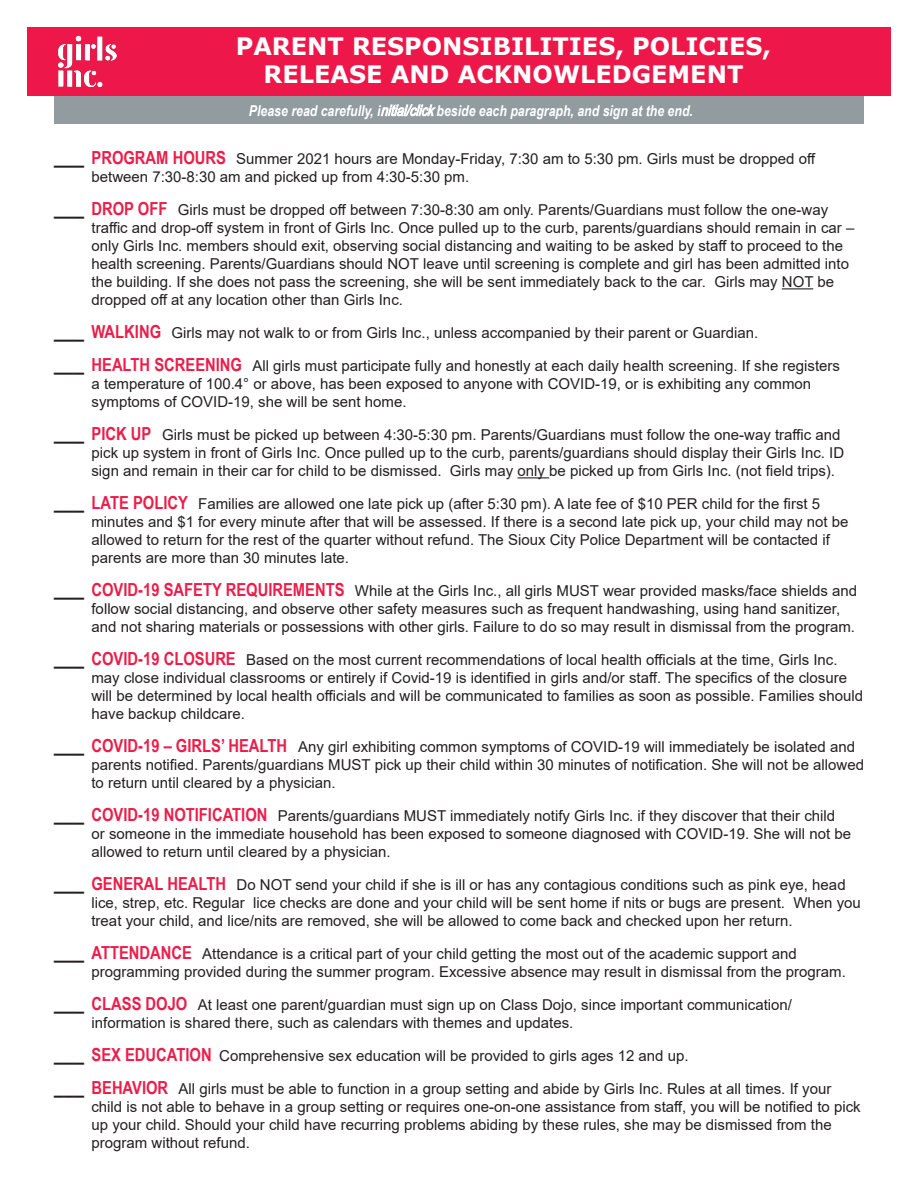
<style>
.page{position:relative;width:918px;height:1188px;background:#fff}
.page>*{position:absolute;margin:0;border:0;box-sizing:border-box;transform-origin:0 0}
.t1{font:700 24px/28.8px "Verdana";color:#fff;text-align:center}
.t2{font:15px/18px "Arial";color:#231f20}
.t3{font:italic 700 15px "Arial Narrow";color:#fff}
.s1{font-weight:400}
.s2{font-weight:700;font-size:18px}
.s3{font-family:"Arial Narrow";font-weight:700;font-size:18px;color:#eb1d4a}
</style>
<div class="page">
<div style="left:54px;top:86px;width:810px;height:38px;background:#919ba0"></div>
<div style="left:27px;top:27px;width:864px;height:69px;background:#ed1849"></div>
<img style="left:57px;top:35px;width:59px;height:52px">
<hr style="left:782px;top:288px;width:31px;height:1px;background:#231f20">
<hr style="left:517px;top:477px;width:32px;height:1px;background:#231f20">
<h1 class="t1" style="left:236px;top:31px;width:537px">PARENT RESPONSIBILITIES, POLICIES,<br>RELEASE AND ACKNOWLEDGEMENT</h1>
<p class="t3" style="left:249px;top:99px;width:445px">Please read carefully, i<span class="s1">nitial/click</span>beside each paragraph, and sign at the end.</p>
<p class="t2" style="left:92px;top:150px;width:726px;text-indent:-38px"><span class="s2">___</span> <span class="s3">PROGRAM HOURS</span> Summer 2021 hours are Monday-Friday, 7:30 am to 5:30 pm. Girls must be dropped off between 7:30-8:30 am and picked up from 4:30-5:30 pm.</p>
<p class="t2" style="left:92px;top:201px;width:764px;text-indent:-38px"><span class="s2">___</span> <span class="s3">DROP OFF</span> Girls must be dropped off between 7:30-8:30 am only. Parents/Guardians must follow the one-way traffic and drop-off system in front of Girls Inc. Once pulled up to the curb, parents/guardians should remain in car – only Girls Inc. members should exit, observing social distancing and waiting to be asked by staff to proceed to the health screening. Parents/Guardians should NOT leave until screening is complete and girl has been admitted into the building. If she does not pass the screening, she will be sent immediately back to the car. Girls may NOT be dropped off at any location other than Girls Inc.</p>
<p class="t2" style="left:54px;top:324px;width:706px"><span class="s2">___</span> <span class="s3">WALKING</span> Girls may not walk to or from Girls Inc., unless accompanied by their parent or Guardian.</p>
<p class="t2" style="left:92px;top:357px;width:750px;text-indent:-38px"><span class="s2">___</span> <span class="s3">HEALTH SCREENING</span> All girls must participate fully and honestly at each daily health screening. If she registers a temperature of 100.4° or above, has been exposed to anyone with COVID-19, or is exhibiting any common symptoms of COVID-19, she will be sent home.</p>
<p class="t2" style="left:91px;top:426px;width:754px;text-indent:-37px"><span class="s2">___</span> <span class="s3">PICK UP</span> Girls must be picked up between 4:30-5:30 pm. Parents/Guardians must follow the one-way traffic and pick up system in front of Girls Inc. Once pulled up to the curb, parents/guardians should display their Girls Inc. ID sign and remain in their car for child to be dismissed. Girls may only be picked up from Girls Inc. (not field trips).</p>
<p class="t2" style="left:91px;top:495px;width:759px;text-indent:-37px"><span class="s2">___</span> <span class="s3">LATE POLICY</span> Families are allowed one late pick up (after 5:30 pm). A late fee of $10 PER child for the first 5 minutes and $1 for every minute after that will be assessed. If there is a second late pick up, your child may not be allowed to return for the rest of the quarter without refund. The Sioux City Police Department will be contacted if parents are more than 30 minutes late.</p>
<p class="t2" style="left:91px;top:582px;width:767px;text-indent:-37px"><span class="s2">___</span> <span class="s3">COVID-19 SAFETY REQUIREMENTS</span> While at the Girls Inc., all girls MUST wear provided masks/face shields and follow social distancing, and observe other safety measures such as frequent handwashing, using hand sanitizer, and not sharing materials or possessions with other girls. Failure to do so may result in dismissal from the program.</p>
<p class="t2" style="left:91px;top:651px;width:773px;text-indent:-37px"><span class="s2">___</span> <span class="s3">COVID-19 CLOSURE</span> Based on the most current recommendations of local health officials at the time, Girls Inc. may close individual classrooms or entirely if Covid-19 is identified in girls and/or staff. The specifics of the closure will be determined by local health officials and will be communicated to families as soon as possible. Families should have backup childcare.</p>
<p class="t2" style="left:91px;top:738px;width:774px;text-indent:-37px"><span class="s2">___</span> <span class="s3">COVID-19 – GIRLS’ HEALTH</span> Any girl exhibiting common symptoms of COVID-19 will immediately be isolated and parents notified. Parents/guardians MUST pick up their child within 30 minutes of notification. She will not be allowed to return until cleared by a physician.</p>
<p class="t2" style="left:92px;top:807px;width:761px;text-indent:-38px"><span class="s2">___</span> <span class="s3">COVID-19 NOTIFICATION</span> Parents/guardians MUST immediately notify Girls Inc. if they discover that their child or someone in the immediate household has been exposed to someone diagnosed with COVID-19. She will not be allowed to return until cleared by a physician.</p>
<p class="t2" style="left:91px;top:876px;width:771px;text-indent:-37px"><span class="s2">___</span> <span class="s3">GENERAL HEALTH</span> Do NOT send your child if she is ill or has any contagious conditions such as pink eye, head lice, strep, etc. Regular lice checks are done and your child will be sent home if nits or bugs are present. When you treat your child, and lice/nits are removed, she will be allowed to come back and checked upon her return.</p>
<p class="t2" style="left:91px;top:945px;width:756px;text-indent:-37px"><span class="s2">___</span> <span class="s3">ATTENDANCE</span> Attendance is a critical part of your child getting the most out of the academic support and programming provided during the summer program. Excessive absence may result in dismissal from the program.</p>
<p class="t2" style="left:91px;top:996px;width:702px;text-indent:-37px"><span class="s2">___</span> <span class="s3">CLASS DOJO</span> At least one parent/guardian must sign up on Class Dojo, since important communication/ information is shared there, such as calendars with themes and updates.</p>
<p class="t2" style="left:54px;top:1047px;width:636px"><span class="s2">___</span> <span class="s3">SEX EDUCATION</span> Comprehensive sex education will be provided to girls ages 12 and up.</p>
<p class="t2" style="left:91px;top:1080px;width:771px;text-indent:-37px"><span class="s2">___</span> <span class="s3">BEHAVIOR</span> All girls must be able to function in a group setting and abide by Girls Inc. Rules at all times. If your child is not able to behave in a group setting or requires one-on-one assistance from staff, you will be notified to pick up your child. Should your child have recurring problems abiding by these rules, she may be dismissed from the program without refund.</p>
</div>
